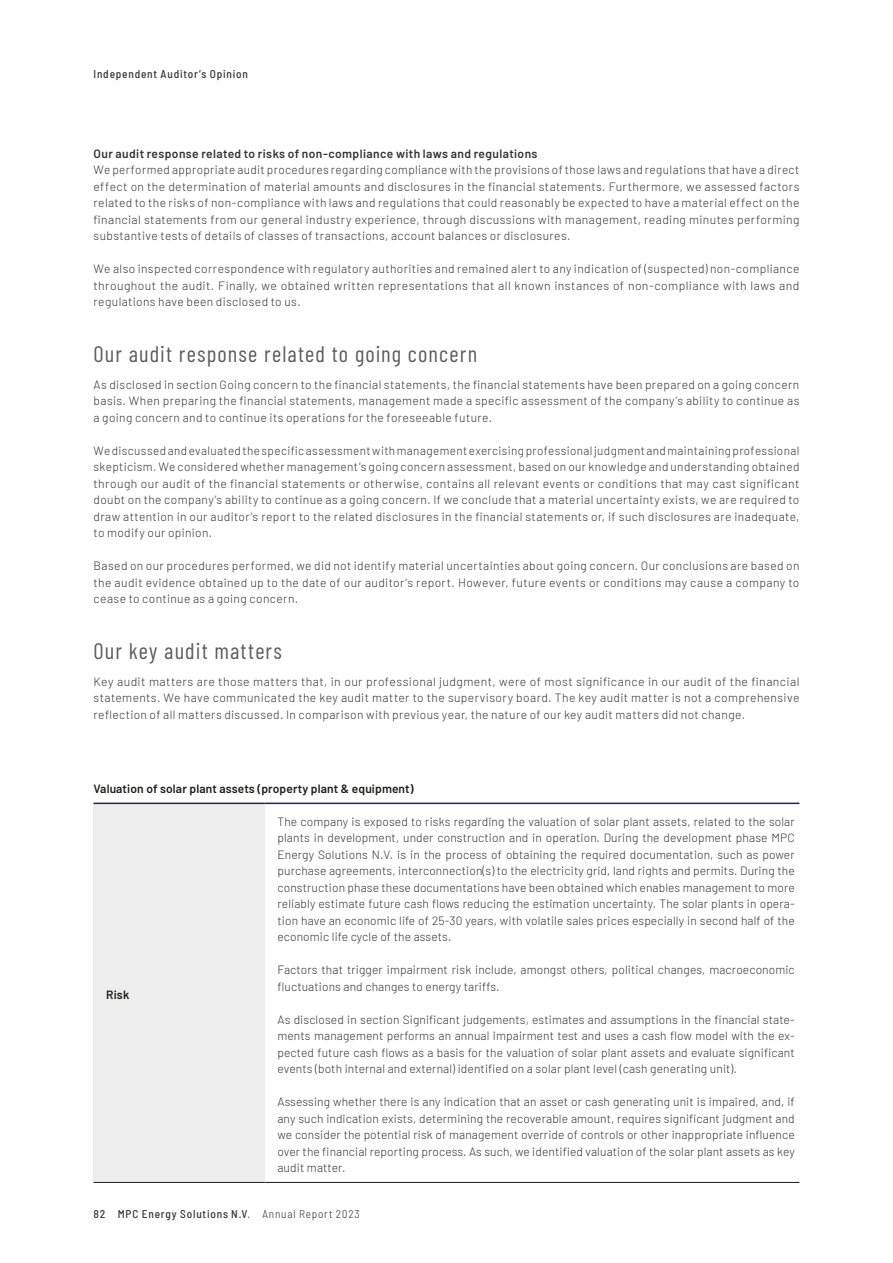
<style>
.page{position:relative;width:893px;height:1263px;background:#fff}
.page>*{position:absolute;margin:0;border:0;box-sizing:border-box;transform-origin:0 0}
.t1{font:22.5px "Barlow Condensed";letter-spacing:.05em;color:#5d5d5d}
.t2{font:300 12px/16.5px "Barlow";letter-spacing:.02em;color:#343434;text-align:justify}
.t3{font:600 12px "Barlow";letter-spacing:.03em;color:#343434}
.t4{font:600 12px "Barlow";letter-spacing:.01em;color:#1d1d1b}
.t5{font:500 semi-condensed 11.25px "Barlow";letter-spacing:.07em;color:#343434}
.s1{font-weight:300}
</style>
<div class="page">
<div style="left:94px;top:803px;width:171px;height:379px;background:#ededed"></div>
<hr style="left:94px;top:802px;width:171px;height:2px;background:#22294b">
<hr style="left:265px;top:802px;width:534px;height:2px;background:#22294b">
<hr style="left:94px;top:1182px;width:171px;height:1px;background:#1d1d1b">
<hr style="left:265px;top:1182px;width:534px;height:1px;background:#1d1d1b">
<p class="t5" style="left:94px;top:66px;width:156px">Independent Auditor’s Opinion</p>
<p class="t3" style="left:94px;top:145px;width:445px">Our audit response related to risks of non-compliance with laws and regulations</p>
<p class="t2" style="left:94px;top:161px;width:707px">We performed appropriate audit procedures regarding compliance with the provisions of those laws and regulations that have a direct effect on the determination of material amounts and disclosures in the financial statements. Furthermore, we assessed factors related to the risks of non-compliance with laws and regulations that could reasonably be expected to have a material effect on the financial statements from our general industry experience, through discussions with management, reading minutes performing substantive tests of details of classes of transactions, account balances or disclosures.</p>
<p class="t2" style="left:94px;top:260px;width:707px">We also inspected correspondence with regulatory authorities and remained alert to any indication of (suspected) non-compliance throughout the audit. Finally, we obtained written representations that all known instances of non-compliance with laws and regulations have been disclosed to us.</p>
<h1 class="t1" style="left:94px;top:337px;width:385px">Our audit response related to going concern</h1>
<p class="t2" style="left:94px;top:375px;width:707px">As disclosed in section Going concern to the financial statements, the financial statements have been prepared on a going concern basis. When preparing the financial statements, management made a specific assessment of the company’s ability to continue as a going concern and to continue its operations for the foreseeable future.</p>
<p class="t2" style="left:94px;top:441px;width:707px">We discussed and evaluated the specific assessment with management exercising professional judgment and maintaining professional skepticism. We considered whether management’s going concern assessment, based on our knowledge and understanding obtained through our audit of the financial statements or otherwise, contains all relevant events or conditions that may cast significant doubt on the company’s ability to continue as a going concern. If we conclude that a material uncertainty exists, we are required to draw attention in our auditor’s report to the related disclosures in the financial statements or, if such disclosures are inadequate, to modify our opinion.</p>
<p class="t2" style="left:94px;top:557px;width:707px">Based on our procedures performed, we did not identify material uncertainties about going concern. Our conclusions are based on the audit evidence obtained up to the date of our auditor’s report. However, future events or conditions may cause a company to cease to continue as a going concern.</p>
<h1 class="t1" style="left:94px;top:634px;width:190px">Our key audit matters</h1>
<p class="t2" style="left:94px;top:672px;width:707px">Key audit matters are those matters that, in our professional judgment, were of most significance in our audit of the financial statements. We have communicated the key audit matter to the supervisory board. The key audit matter is not a comprehensive reflection of all matters discussed. In comparison with previous year, the nature of our key audit matters did not change.</p>
<p class="t4" style="left:94px;top:780px;width:322px">Valuation of solar plant assets (property plant &amp; equipment)</p>
<p class="t2" style="left:277px;top:812px;width:519px">The company is exposed to risks regarding the valuation of solar plant assets, related to the solar plants in development, under construction and in operation. During the development phase MPC Energy Solutions N.V. is in the process of obtaining the required documentation, such as power purchase agreements, interconnection(s) to the electricity grid, land rights and permits. During the construction phase these documentations have been obtained which enables management to more reliably estimate future cash flows reducing the estimation uncertainty. The solar plants in opera&shy;tion have an economic life of 25-30 years, with volatile sales prices especially in second half of the economic life cycle of the assets.</p>
<p class="t2" style="left:277px;top:961px;width:519px">Factors that trigger impairment risk include, amongst others, political changes, macroeconomic fluctuations and changes to energy tariffs.</p>
<p class="t2" style="left:277px;top:1010px;width:519px">As disclosed in section Significant judgements, estimates and assumptions in the financial state&shy;ments management performs an annual impairment test and uses a cash flow model with the ex&shy;pected future cash flows as a basis for the valuation of solar plant assets and evaluate significant events (both internal and external) identified on a solar plant level (cash generating unit).</p>
<p class="t2" style="left:277px;top:1093px;width:519px">Assessing whether there is any indication that an asset or cash generating unit is impaired, and, if any such indication exists, determining the recoverable amount, requires significant judgment and we consider the potential risk of management override of controls or other inappropriate influence over the financial reporting process. As such, we identified valuation of the solar plant assets as key audit matter.</p>
<p class="t5" style="left:94px;top:1205px;width:268px">82 MPC Energy Solutions N.V<span class="s1">. Annual Report 2023</span></p>
<p class="t4" style="left:106px;top:986px;width:24px">Risk</p>
</div>
